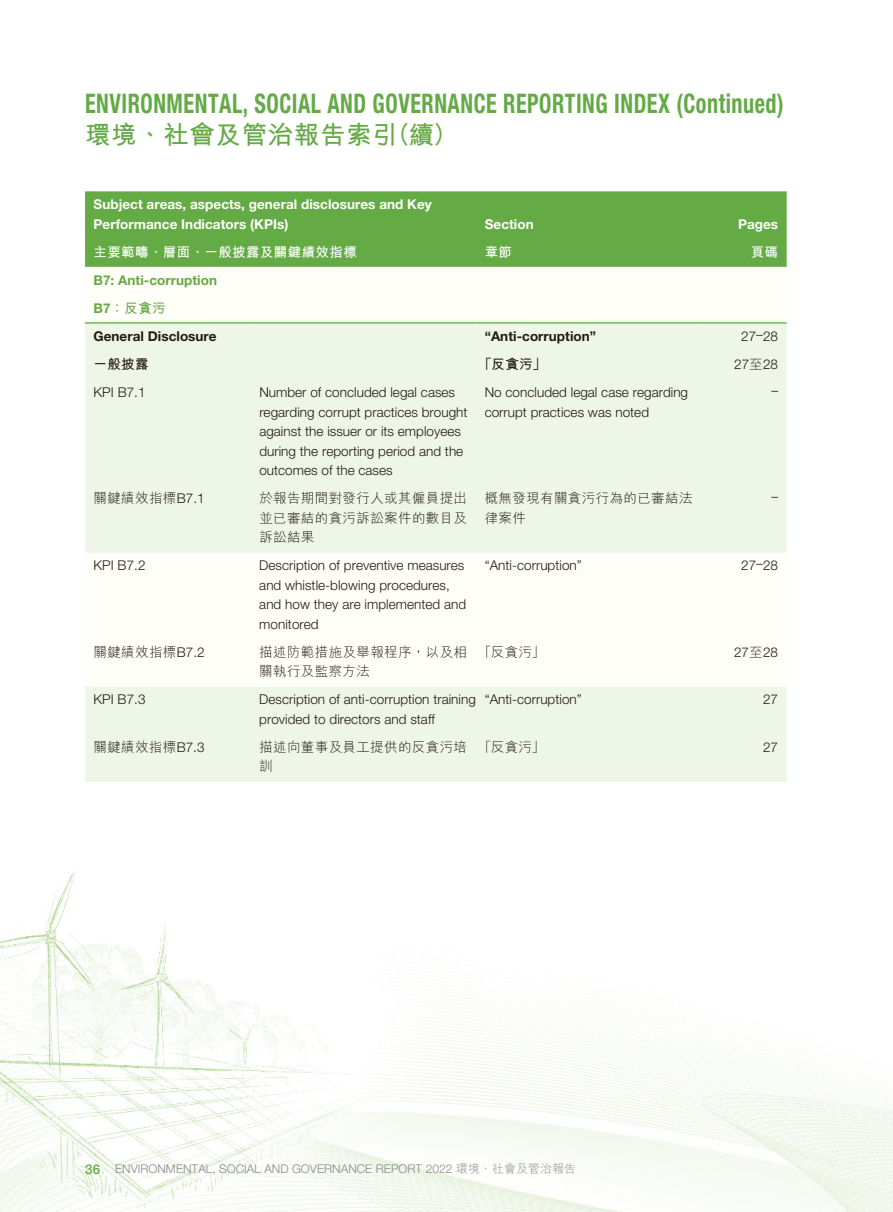
<style>
.page{position:relative;width:893px;height:1212px;background:#fff}
.page>*{position:absolute;margin:0;border:0;box-sizing:border-box;transform-origin:0 0}
.t1{font:700 condensed 27px "Helvetica Neue LT Std";letter-spacing:.025em;color:#64aa45;scale:.82 1}
.t2{font:700 25.5px "M Hei HK";letter-spacing:.025em;color:#64aa45}
.t3{font:300 13.5px/19.5px "Helvetica Neue LT Std";letter-spacing:.005em;color:#231916}
.t4{font:300 13.5px/19.5px "M Hei HK";letter-spacing:.03em;color:#231916}
.t5{font:700 13.5px/19.5px "Helvetica Neue LT Std";letter-spacing:.005em;color:#fff}
.t6{font:700 13.5px "Helvetica Neue LT Std";letter-spacing:.005em;color:#231916}
.t7{font:700 13.5px "M Hei HK";letter-spacing:.03em;color:#fff}
.t8{font:700 13.5px "Helvetica Neue LT Std";letter-spacing:.005em;color:#64aa45}
.t9{font:700 13.5px "M Hei HK";letter-spacing:.03em;color:#231916}
.t10{font:700 13.5px "M Hei HK";color:#64aa45}
.t11{font:300 12px "Helvetica Neue LT Std";letter-spacing:.005em;color:#898989}
.s1{font-family:"Helvetica Neue LT Std"}
.s2{font-family:"M Hei HK"}
.s3{font-weight:500;font-size:13.5px;color:#64aa45}
</style>
<div class="page">
<img style="left:0;top:872px;width:893px;height:340px">
<div style="left:85px;top:191px;width:702px;height:76px;background:#64aa45"></div>
<svg style="left:85px;top:324px;width:702px;height:458px;fill:#eef6e7"></svg>
<hr style="left:85px;top:322px;width:166px;height:2px;background:#6fbb4c">
<hr style="left:251px;top:322px;width:225px;height:2px;background:#6fbb4c">
<hr style="left:476px;top:322px;width:226px;height:2px;background:#6fbb4c">
<hr style="left:702px;top:322px;width:85px;height:2px;background:#6fbb4c">
<h1 class="t1" style="left:85px;top:87px;width:853px">ENVIRONMENTAL, SOCIAL AND GOVERNANCE REPORTING INDEX (Continued)</h1>
<h2 class="t2" style="left:85px;top:116px;width:375px">環境、社會及管治報告索引（續）</h2>
<p class="t5" style="left:94px;top:194px;width:340px">Subject areas, aspects, general disclosures and Key<br>Performance Indicators (KPIs)</p>
<p class="t5" style="left:485px;top:214px;width:50px">Section</p>
<p class="t5" style="left:738px;top:214px;width:42px">Pages</p>
<p class="t7" style="left:94px;top:242px;width:265px">主要範疇、層面、一般披露及關鍵績效指標</p>
<p class="t7" style="left:485px;top:242px;width:29px">章節</p>
<p class="t7" style="left:751px;top:242px;width:29px">頁碼</p>
<p class="t8" style="left:94px;top:271px;width:125px">B7: Anti-corruption</p>
<p class="t10" style="left:94px;top:298px;width:74px"><span class="s1">B7</span>：反貪污</p>
<p class="t6" style="left:94px;top:328px;width:125px">General Disclosure</p>
<p class="t6" style="left:485px;top:328px;width:113px">“Anti-corruption”</p>
<p class="t3" style="left:741px;top:327px;width:38px">27–28</p>
<p class="t9" style="left:94px;top:355px;width:57px">一般披露</p>
<p class="t9" style="left:479px;top:355px;width:68px">「反貪污」</p>
<p class="t3" style="left:734px;top:355px;width:46px">27<span class="s2">至</span>28</p>
<p class="t3" style="left:94px;top:383px;width:54px">KPI B7.1</p>
<p class="t3" style="left:259px;top:383px;width:210px">Number of concluded legal cases regarding corrupt practices brought against the issuer or its employees during the reporting period and the outcomes of the cases</p>
<p class="t3" style="left:485px;top:383px;width:205px">No concluded legal case regarding corrupt practices was noted</p>
<p class="t3" style="left:771px;top:380px;width:8px">–</p>
<p class="t4" style="left:93px;top:488px;width:113px">關鍵績效指標<span class="s1">B7.1</span></p>
<p class="t4" style="left:259px;top:488px;width:209px;text-align:justify">於報告期間對發行人或其僱員提出並已審結的貪污訴訟案件的數目及訴訟結果</p>
<p class="t4" style="left:485px;top:488px;width:209px">概無發現有關貪污行為的已審結法律案件</p>
<p class="t3" style="left:771px;top:486px;width:8px">–</p>
<p class="t3" style="left:93px;top:555px;width:54px">KPI B7.2</p>
<p class="t3" style="left:259px;top:555px;width:208px">Description of preventive measures and whistle-blowing procedures, and how they are implemented and monitored</p>
<p class="t3" style="left:485px;top:555px;width:99px">“Anti-corruption”</p>
<p class="t3" style="left:741px;top:555px;width:38px">27–28</p>
<p class="t4" style="left:93px;top:642px;width:113px">關鍵績效指標<span class="s1">B7.2</span></p>
<p class="t4" style="left:259px;top:642px;width:209px">描述防範措施及舉報程序，以及相關執行及監察方法</p>
<p class="t4" style="left:478px;top:642px;width:68px">「反貪污」</p>
<p class="t3" style="left:734px;top:642px;width:46px">27<span class="s2">至</span>28</p>
<p class="t3" style="left:93px;top:689px;width:54px">KPI B7.3</p>
<p class="t3" style="left:259px;top:689px;width:218px">Description of anti-corruption training provided to directors and staff</p>
<p class="t3" style="left:485px;top:689px;width:99px">“Anti-corruption”</p>
<p class="t3" style="left:763px;top:689px;width:17px">27</p>
<p class="t4" style="left:93px;top:737px;width:113px">關鍵績效指標<span class="s1">B7.3</span></p>
<p class="t4" style="left:259px;top:737px;width:209px">描述向董事及員工提供的反貪污培訓</p>
<p class="t4" style="left:478px;top:737px;width:68px">「反貪污」</p>
<p class="t3" style="left:763px;top:737px;width:17px">27</p>
<p class="t11" style="left:85px;top:1161px;width:493px"><span class="s3">36</span> ENVIRONMENTAL, SOCIAL AND GOVERNANCE REPORT 2022 <span class="s2">環境、社會及管治報告</span></p>
</div>
